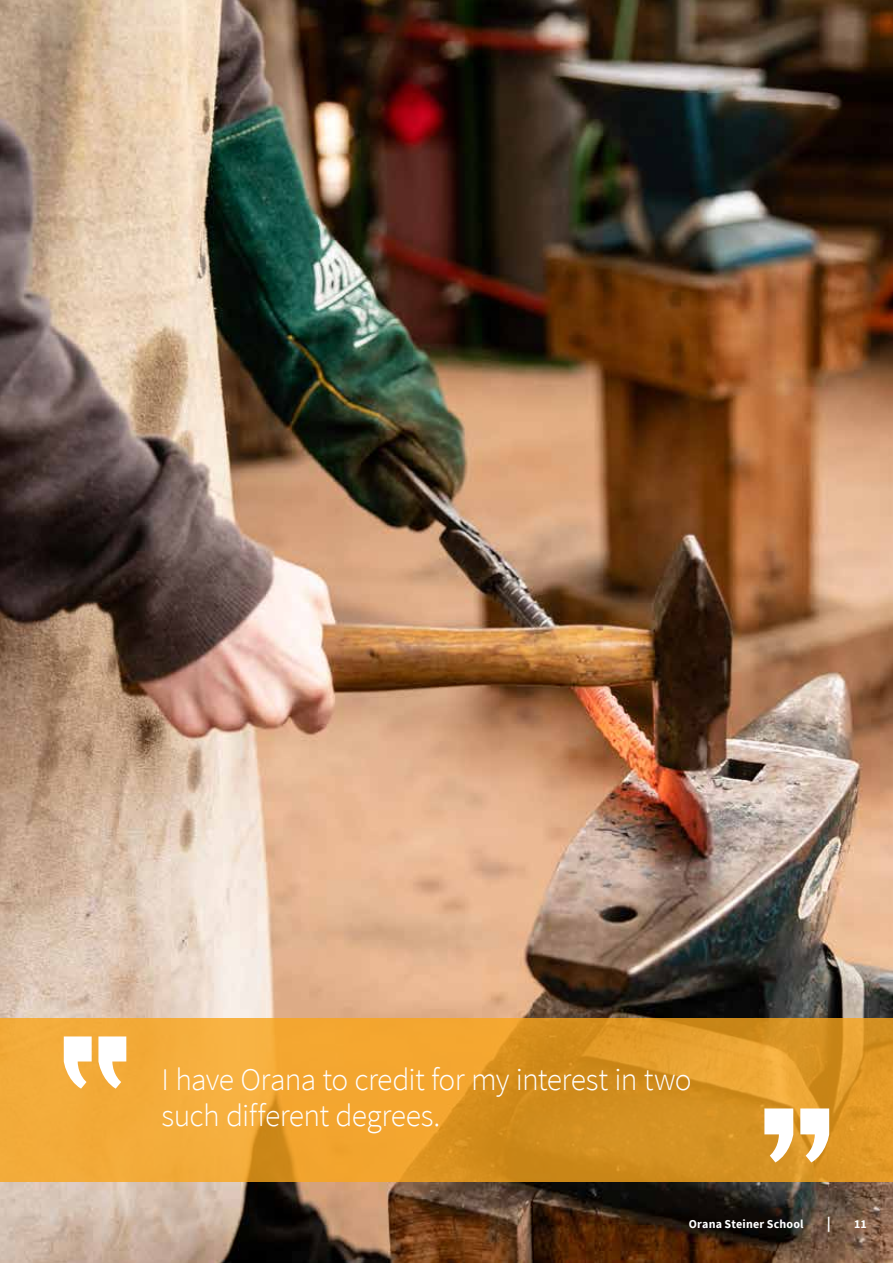
<style>
.page{position:relative;width:893px;height:1263px;background:#fff}
.page>*{position:absolute;margin:0;border:0;box-sizing:border-box;transform-origin:0 0}
.t1{font:300 31.5px/36px "Source Sans Pro";letter-spacing:-.025em;color:#fff}
.t2{font:700 15px "Source Sans Pro";color:#fff}
.t3{font:700 12px "Source Sans Pro";letter-spacing:.015em;color:#fff}
</style>
<div class="page">
<img style="left:0;top:0;width:893px;height:1263px">
<svg style="left:0;top:1018px;width:893px;height:163px"></svg>
<svg style="left:64px;top:1036px;width:62px;height:53px"></svg>
<svg style="left:764px;top:1108px;width:65px;height:54px"></svg>
<p class="t1" style="left:162px;top:1062px;width:532px">I have Orana to credit for my interest in two such different degrees.</p>
<p class="t3" style="left:689px;top:1216px;width:116px">Orana Steiner School</p>
<p class="t2" style="left:827px;top:1213px;width:6px">|</p>
<p class="t3" style="left:854px;top:1216px;width:14px">11</p>
</div>
